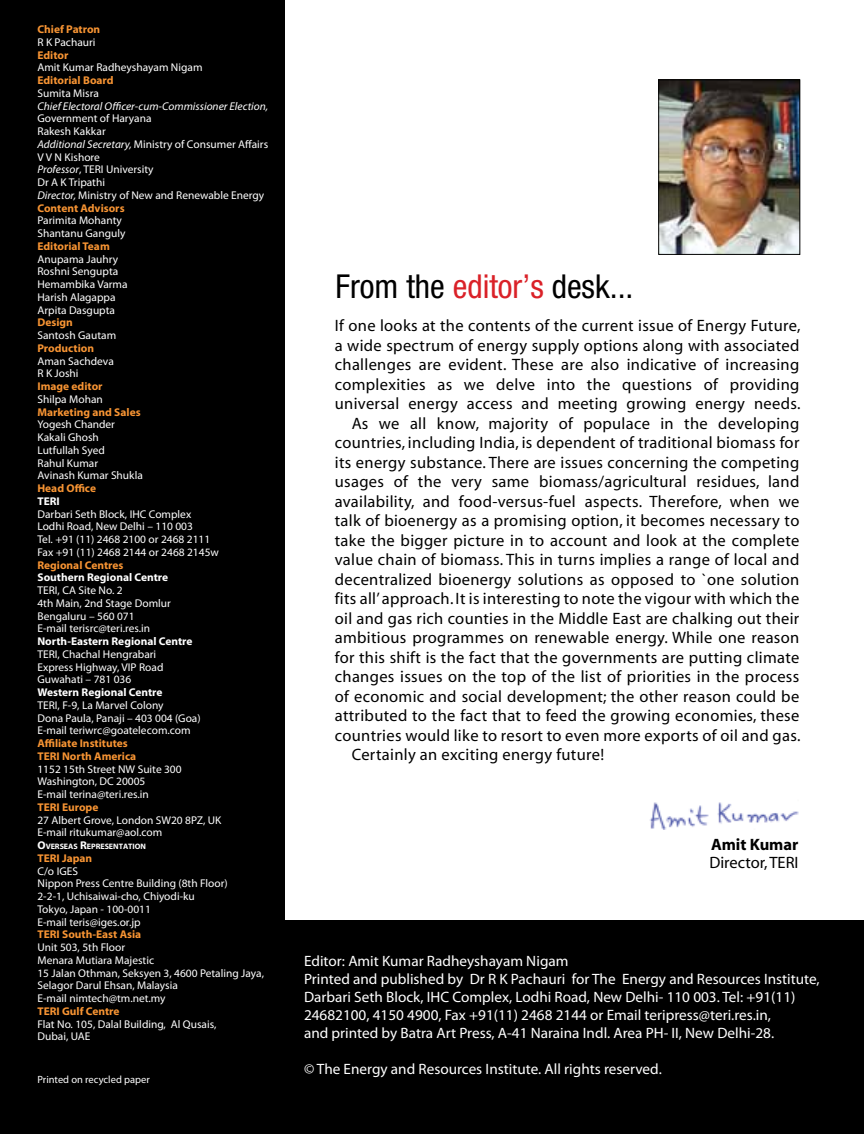
<style>
.page{position:relative;width:864px;height:1134px;background:#fff}
.page>*{position:absolute;margin:0;border:0;box-sizing:border-box;transform-origin:0 0}
.t1{font:condensed 33px "Helvetica Neue";color:#000}
.t2{font:16.5px "Myriad";letter-spacing:.02em;color:#000}
.t3{font:16.5px "Myriad";color:#000}
.t4{font:700 16.5px "Myriad";color:#000}
.t5{font:15px/18px "Myriad Pro";color:#fff}
.t6{font:11.25px/12.8px "Myriad Pro";color:#fff}
.t7{font:700 11.25px/12.8px "Myriad Pro";color:#f79433}
.t8{font:700 11.25px "Myriad Pro";color:#fff}
.t9{font:italic 11.25px "Myriad Pro";color:#fff}
.t10{font:10.5px "Myriad Pro";color:#fff}
.t11{font:700 7.8px "Myriad Pro";color:#fff}
.s1{font-style:italic}
.s2{font-weight:700;color:#f79433}
.s3{font-size:11.25px}
.s4{color:#da2128}
</style>
<div class="page">
<div style="left:257px;top:921px;width:607px;height:213px;background:#000"></div>
<div style="left:0;top:0;width:284px;height:1134px;background:#000"></div>
<img style="left:661px;top:82px;width:137px;height:171px">
<div style="left:659px;top:80px;width:141px;height:175px;border:1px solid #000"></div>
<img style="left:650px;top:802px;width:149px;height:28px">
<p class="t7" style="left:37px;top:23px;width:64px">Chief Patron</p>
<p class="t6" style="left:37px;top:36px;width:60px">R K Pachauri</p>
<p class="t7" style="left:37px;top:48px;width:33px">Editor</p>
<p class="t6" style="left:37px;top:61px;width:167px">Amit Kumar Radheyshayam Nigam</p>
<p class="t7" style="left:37px;top:74px;width:78px">Editorial Board</p>
<p class="t6" style="left:37px;top:87px;width:63px">Sumita Misra</p>
<p class="t9" style="left:37px;top:99px;width:232px">Chief Electoral Officer-cum-Commissioner Election,</p>
<p class="t6" style="left:37px;top:112px;width:232px">Government of Haryana<br>Rakesh Kakkar<br><span class="s1">Additional Secretary,</span> Ministry of Consumer Affairs<br>V V N Kishore<br><span class="s1">Professor</span>, TERI University<br>Dr A K Tripathi<br><span class="s1">Director,</span> Ministry of New and Renewable Energy<br><span class="s2">Content Advisors</span></p>
<p class="t6" style="left:37px;top:214px;width:90px">Parimita Mohanty<br>Shantanu Ganguly</p>
<p class="t7" style="left:37px;top:239px;width:74px">Editorial Team</p>
<p class="t6" style="left:37px;top:252px;width:92px">Anupama Jauhry<br>Roshni Sengupta<br>Hemambika Varma<br>Harish Alagappa<br>Arpita Dasgupta</p>
<p class="t7" style="left:37px;top:316px;width:37px">Design</p>
<p class="t6" style="left:37px;top:329px;width:80px">Santosh Gautam</p>
<p class="t7" style="left:37px;top:341px;width:58px">Production</p>
<p class="t6" style="left:37px;top:354px;width:78px">Aman Sachdeva<br>R K Joshi</p>
<p class="t7" style="left:37px;top:380px;width:67px">Image editor</p>
<p class="t6" style="left:37px;top:393px;width:67px">Shilpa Mohan</p>
<p class="t7" style="left:37px;top:405px;width:105px">Marketing and Sales</p>
<p class="t6" style="left:37px;top:418px;width:107px">Yogesh Chander<br>Kakali Ghosh<br>Lutfullah Syed<br>Rahul Kumar<br>Avinash Kumar Shukla</p>
<p class="t7" style="left:37px;top:482px;width:60px">Head Office</p>
<p class="t8" style="left:37px;top:494px;width:24px">TERI</p>
<p class="t6" style="left:37px;top:507px;width:183px">Darbari Seth Block, IHC Complex<br>Lodhi Road, New Delhi – 110 003<br>Tel. +91 (11) 2468 2100 or 2468 2111<br>Fax +91 (11) 2468 2144 or 2468 2145w</p>
<p class="t7" style="left:37px;top:558px;width:87px">Regional Centres</p>
<p class="t8" style="left:37px;top:570px;width:132px">Southern Regional Centre</p>
<p class="t6" style="left:37px;top:584px;width:135px">TERI, CA Site No. 2<br>4th Main, 2nd Stage Domlur<br>Bengaluru – 560 071<br>E-mail terisrc@teri.res.in</p>
<p class="t8" style="left:37px;top:634px;width:157px">North-Eastern Regional Centre</p>
<p class="t6" style="left:37px;top:647px;width:127px">TERI, Chachal Hengrabari<br>Express Highway, VIP Road<br>Guwahati – 781 036</p>
<p class="t8" style="left:37px;top:685px;width:127px">Western Regional Centre</p>
<p class="t6" style="left:37px;top:698px;width:165px">TERI, F-9, La Marvel Colony<br>Dona Paula, Panaji – 403 004 (Goa)<br>E-mail teriwrc@goatelecom.com</p>
<p class="t7" style="left:37px;top:736px;width:100px">Affiliate Institutes<br>TERI North America</p>
<p class="t6" style="left:37px;top:762px;width:146px">1152 15th Street NW Suite 300<br>Washington, DC 20005<br>E-mail terina@teri.res.in</p>
<p class="t7" style="left:37px;top:800px;width:63px">TERI Europe</p>
<p class="t6" style="left:37px;top:813px;width:185px">27 Albert Grove, London SW20 8PZ, UK<br>E-mail ritukumar@aol.com</p>
<p class="t11" style="left:37px;top:842px;width:110px"><span class="s3">O</span>VERSEAS <span class="s3">R</span>EPRESENTATION</p>
<p class="t7" style="left:37px;top:851px;width:56px">TERI Japan</p>
<p class="t6" style="left:37px;top:864px;width:192px">C/o IGES<br>Nippon Press Centre Building (8th Floor)<br>2-2-1, Uchisaiwai-cho, Chiyodi-ku<br>Tokyo, Japan - 100-0011<br>E-mail teris@iges.or.jp</p>
<p class="t7" style="left:37px;top:928px;width:105px">TERI South-East Asia</p>
<p class="t6" style="left:37px;top:941px;width:228px">Unit 503, 5th Floor<br>Menara Mutiara Majestic<br>15 Jalan Othman, Seksyen 3, 4600 Petaling Jaya,<br>Selagor Darul Ehsan, Malaysia<br>E-mail nimtech@tm.net.my</p>
<p class="t7" style="left:37px;top:1004px;width:84px">TERI Gulf Centre</p>
<p class="t6" style="left:37px;top:1017px;width:181px">Flat No. 105, Dalal Building, Al Qusais,<br>Dubai, UAE</p>
<p class="t10" style="left:37px;top:1073px;width:114px">Printed on recycled paper</p>
<h1 class="t1" style="left:335px;top:267px;width:300px">From the <span class="s4">editor’s</span> desk...</h1>
<p class="t2" style="left:335px;top:318px;width:467px">If one looks at the contents of the current issue of Energy Future,</p>
<p class="t2" style="left:335px;top:337px;width:466px">a wide spectrum of energy supply options along with associated</p>
<p class="t2" style="left:335px;top:357px;width:466px">challenges are evident. These are also indicative of increasing</p>
<p class="t2" style="left:335px;top:376px;width:466px">complexities as we delve into the questions of providing</p>
<p class="t2" style="left:335px;top:396px;width:467px">universal energy access and meeting growing energy needs.</p>
<p class="t2" style="left:352px;top:415px;width:449px">As we all know, majority of populace in the developing</p>
<p class="t2" style="left:335px;top:435px;width:466px">countries, including India, is dependent of traditional biomass for</p>
<p class="t2" style="left:335px;top:454px;width:466px">its energy substance. There are issues concerning the competing</p>
<p class="t2" style="left:335px;top:474px;width:466px">usages of the very same biomass/agricultural residues, land</p>
<p class="t2" style="left:335px;top:493px;width:466px">availability, and food-versus-fuel aspects. Therefore, when we</p>
<p class="t2" style="left:335px;top:513px;width:466px">talk of bioenergy as a promising option, it becomes necessary to</p>
<p class="t2" style="left:335px;top:532px;width:466px">take the bigger picture in to account and look at the complete</p>
<p class="t2" style="left:335px;top:552px;width:466px">value chain of biomass. This in turns implies a range of local and</p>
<p class="t2" style="left:335px;top:571px;width:466px">decentralized bioenergy solutions as opposed to `one solution</p>
<p class="t2" style="left:335px;top:591px;width:466px">fits all’ approach. It is interesting to note the vigour with which the</p>
<p class="t2" style="left:335px;top:610px;width:466px">oil and gas rich counties in the Middle East are chalking out their</p>
<p class="t2" style="left:335px;top:630px;width:466px">ambitious programmes on renewable energy. While one reason</p>
<p class="t2" style="left:335px;top:649px;width:466px">for this shift is the fact that the governments are putting climate</p>
<p class="t2" style="left:335px;top:669px;width:466px">changes issues on the top of the list of priorities in the process</p>
<p class="t2" style="left:335px;top:688px;width:466px">of economic and social development; the other reason could be</p>
<p class="t2" style="left:335px;top:708px;width:466px">attributed to the fact that to feed the growing economies, these</p>
<p class="t2" style="left:335px;top:727px;width:467px">countries would like to resort to even more exports of oil and gas.</p>
<p class="t2" style="left:352px;top:747px;width:254px">Certainly an exciting energy future!</p>
<p class="t4" style="left:711px;top:836px;width:89px">Amit Kumar</p>
<p class="t3" style="left:709px;top:855px;width:91px">Director, TERI</p>
<p class="t5" style="left:304px;top:952px;width:517px">Editor: Amit Kumar Radheyshayam Nigam<br>Printed and published by Dr R K Pachauri for The Energy and Resources Institute, Darbari Seth Block, IHC Complex, Lodhi Road, New Delhi- 110 003. Tel: +91(11)<br>24682100, 4150 4900, Fax +91(11) 2468 2144 or Email teripress@teri.res.in,<br>and printed by Batra Art Press, A-41 Naraina Indl. Area PH- II, New Delhi-28.</p>
<p class="t5" style="left:304px;top:1060px;width:359px">© The Energy and Resources Institute. All rights reserved.</p>
</div>
